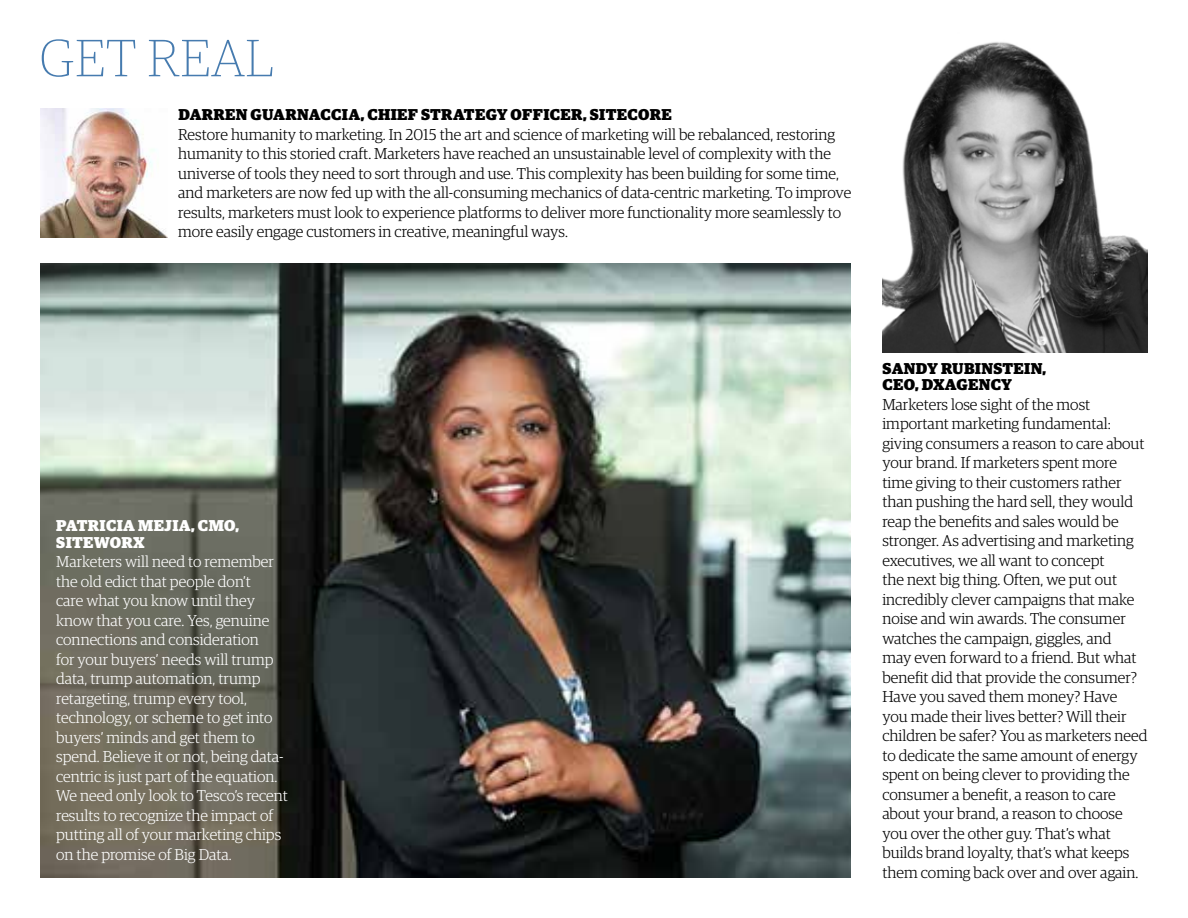
<style>
.page{position:relative;width:1188px;height:918px;background:#fff}
.page>*{position:absolute;margin:0;border:0;box-sizing:border-box;transform-origin:0 0}
.t1{font:100 52.5px "Guardian Egyp";letter-spacing:.02em;color:#467baf}
.t2{font:300 15.75px/19.5px "Guardian Egyp";color:#000}
.t3{font:300 15.75px/19.5px "Guardian Egyp";color:#fff}
.t4{font:900 15.75px/16.5px "Guardian Egyp";letter-spacing:.02em;color:#000}
.t5{font:900 15.75px/16.5px "Guardian Egyp";letter-spacing:.02em;color:#fff}
</style>
<div class="page">
<img style="left:41px;top:108px;width:126px;height:130px">
<img style="left:40px;top:264px;width:810px;height:614px">
<img style="left:882px;top:42px;width:266px;height:310px">
<h1 class="t1" style="left:40px;top:25px;width:236px">GET REAL</h1>
<p class="t4" style="left:178px;top:105px;width:495px">DARREN GUARNACCIA, CHIEF STRATEGY OFFICER, SITECORE</p>
<p class="t2" style="left:178px;top:124px;width:675px">Restore humanity to marketing. In 2015 the art and science of marketing will be rebalanced, restoring humanity to this storied craft. Marketers have reached an unsustainable level of complexity with the universe of tools they need to sort through and use. This complexity has been building for some time, and marketers are now fed up with the all-consuming mechanics of data-centric marketing. To improve results, marketers must look to experience platforms to deliver more functionality more seamlessly to more easily engage customers in creative, meaningful ways.</p>
<p class="t5" style="left:56px;top:516px;width:184px">PATRICIA MEJIA, CMO,<br>SITEWORX</p>
<p class="t3" style="left:56px;top:551px;width:233px">Marketers will need to remember the old edict that people don’t<br>care what you know until they know that you care. Yes, genuine connections and consideration<br>for your buyers’ needs will trump data, trump automation, trump retargeting, trump every tool, technology, or scheme to get into buyers’ minds and get them to spend. Believe it or not, being data&shy;centric is just part of the equation.<br>We need only look to Tesco’s recent results to recognize the impact of putting all of your marketing chips on the promise of Big Data.</p>
<p class="t4" style="left:883px;top:359px;width:165px">SANDY RUBINSTEIN,<br>CEO, DXAGENCY</p>
<p class="t2" style="left:882px;top:394px;width:267px">Marketers lose sight of the most important marketing fundamental: giving consumers a reason to care about your brand. If marketers spent more time giving to their customers rather than pushing the hard sell, they would reap the benefits and sales would be stronger. As advertising and marketing executives, we all want to concept<br>the next big thing. Often, we put out incredibly clever campaigns that make noise and win awards. The consumer watches the campaign, giggles, and<br>may even forward to a friend. But what benefit did that provide the consumer?<br>Have you saved them money? Have<br>you made their lives better? Will their children be safer? You as marketers need to dedicate the same amount of energy spent on being clever to providing the consumer a benefit, a reason to care about your brand, a reason to choose you over the other guy. That’s what builds brand loyalty, that’s what keeps them coming back over and over again.</p>
</div>
